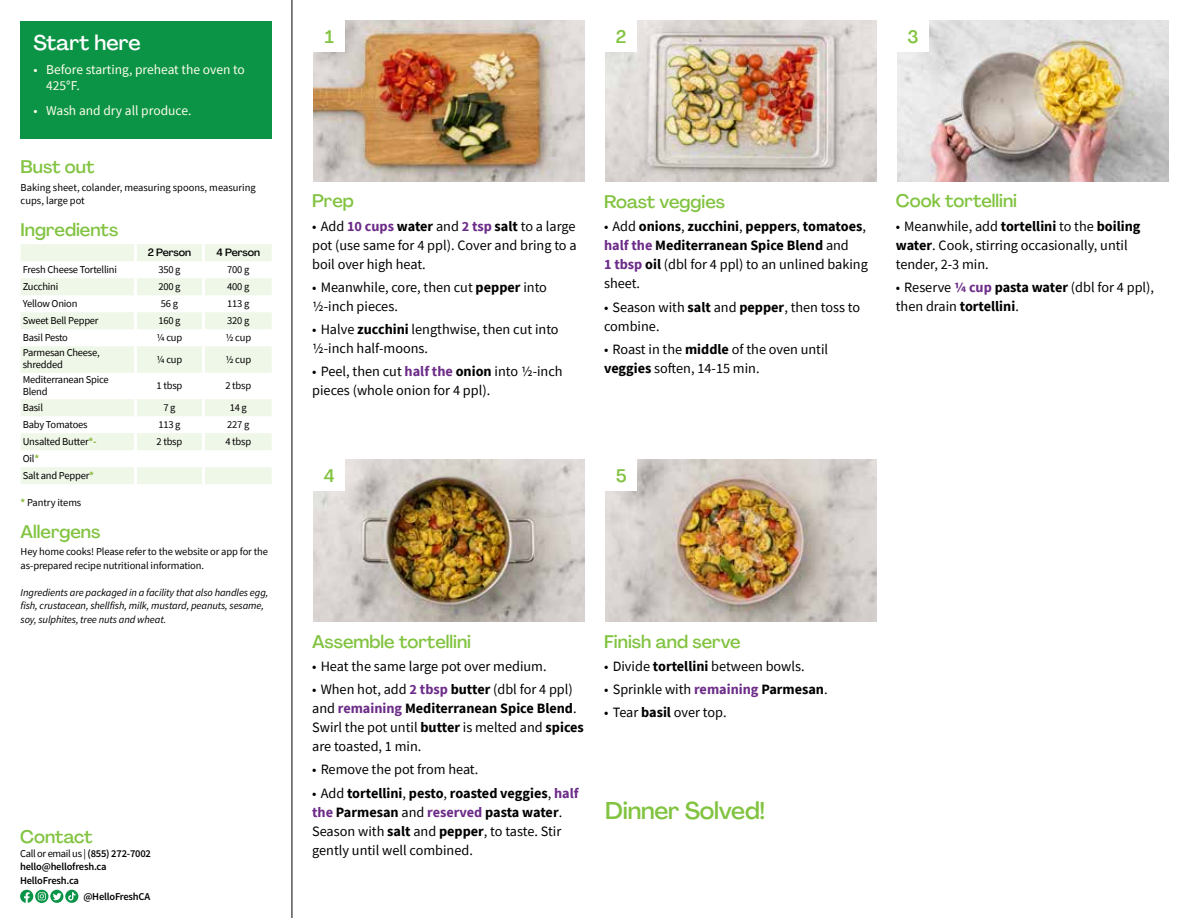
<style>
.page{position:relative;width:1188px;height:918px;background:#fff}
.page>*{position:absolute;margin:0;border:0;box-sizing:border-box;transform-origin:0 0}
.t1{font:500 24px "Agrandir";letter-spacing:-.01em;color:#82c341}
.t2{font:500 21px "Agrandir";color:#fff}
.t3{font:500 18px "Agrandir";color:#82c341}
.t4{font:14.25px/19px "Source Sans Pro";color:#000}
.t5{font:700 14.25px/19px "Source Sans Pro";color:#000}
.t6{font:13.5px/16.2px "Source Sans Pro";color:#fffdec}
.t7{font:10.5px/12px "Source Sans Pro";letter-spacing:-.02em;color:#000}
.t8{font:italic 10.5px/13.5px "Source Sans Pro";letter-spacing:-.01em;color:#000}
.t9{font:600 10.5px/13.5px "Source Sans Pro";letter-spacing:-.02em;color:#000}
.t10{font:10.5px/13.5px "Source Sans Pro";color:#000}
.t11{font:500 10.5px "Agrandir";letter-spacing:-.01em;color:#000}
.s1{font-weight:700;color:#8cba42}
.s2{font-weight:400}
.s3{font-weight:700;color:#6c2c88}
.s4{font-weight:700}
.s5{color:#6c2c88}
</style>
<div class="page">
<hr style="left:292px;top:0;width:1px;height:918px;background:#000">
<img style="left:313px;top:459px;width:272px;height:162px">
<img style="left:605px;top:459px;width:272px;height:162px">
<img style="left:313px;top:20px;width:272px;height:161px">
<img style="left:605px;top:20px;width:272px;height:161px">
<img style="left:897px;top:20px;width:272px;height:161px">
<div style="left:21px;top:21px;width:251px;height:117px;background:#0b9446"></div>
<svg style="left:20px;top:890px;width:42px;height:13px"></svg>
<svg style="left:65px;top:890px;width:13px;height:13px"></svg>
<svg style="left:68px;top:892px;width:8px;height:9px"></svg>
<div style="left:313px;top:459px;width:32px;height:32px;background:#fff"></div>
<div style="left:605px;top:459px;width:32px;height:32px;background:#fff"></div>
<div style="left:313px;top:20px;width:32px;height:32px;background:#fff"></div>
<div style="left:605px;top:20px;width:32px;height:32px;background:#fff"></div>
<div style="left:897px;top:20px;width:32px;height:32px;background:#fff"></div>
<svg style="left:21px;top:244px;width:251px;height:240px;fill:#f0f7e9"></svg>
<hr style="left:134px;top:244px;width:3px;height:17px;background:#fff">
<hr style="left:202px;top:244px;width:3px;height:17px;background:#fff">
<hr style="left:134px;top:261px;width:3px;height:17px;background:#fff">
<hr style="left:202px;top:261px;width:3px;height:17px;background:#fff">
<hr style="left:134px;top:278px;width:3px;height:17px;background:#fff">
<hr style="left:202px;top:278px;width:3px;height:17px;background:#fff">
<hr style="left:134px;top:295px;width:3px;height:17px;background:#fff">
<hr style="left:202px;top:295px;width:3px;height:17px;background:#fff">
<hr style="left:134px;top:312px;width:3px;height:17px;background:#fff">
<hr style="left:202px;top:312px;width:3px;height:17px;background:#fff">
<hr style="left:134px;top:329px;width:3px;height:17px;background:#fff">
<hr style="left:202px;top:329px;width:3px;height:17px;background:#fff">
<hr style="left:134px;top:346px;width:3px;height:27px;background:#fff">
<hr style="left:202px;top:346px;width:3px;height:27px;background:#fff">
<hr style="left:134px;top:373px;width:3px;height:26px;background:#fff">
<hr style="left:202px;top:373px;width:3px;height:26px;background:#fff">
<hr style="left:134px;top:399px;width:3px;height:17px;background:#fff">
<hr style="left:202px;top:399px;width:3px;height:17px;background:#fff">
<hr style="left:134px;top:416px;width:3px;height:17px;background:#fff">
<hr style="left:202px;top:416px;width:3px;height:17px;background:#fff">
<hr style="left:134px;top:433px;width:3px;height:17px;background:#fff">
<hr style="left:202px;top:433px;width:3px;height:17px;background:#fff">
<hr style="left:134px;top:450px;width:3px;height:17px;background:#fff">
<hr style="left:202px;top:450px;width:3px;height:17px;background:#fff">
<hr style="left:134px;top:467px;width:3px;height:17px;background:#fff">
<hr style="left:202px;top:467px;width:3px;height:17px;background:#fff">
<h2 class="t2" style="left:33px;top:29px;width:109px">Start here</h2>
<p class="t6" style="left:46px;top:62px;width:200px;text-indent:-13px">• Before starting, preheat the oven to<br>425°F.</p>
<p class="t6" style="left:33px;top:102px;width:160px">• Wash and dry all produce.</p>
<p class="t3" style="left:21px;top:156px;width:75px">Bust out</p>
<p class="t10" style="left:21px;top:180px;width:237px">Baking sheet, colander, measuring spoons, measuring cups, large pot</p>
<p class="t3" style="left:21px;top:218px;width:99px">Ingredients</p>
<p class="t11" style="left:148px;top:246px;width:45px">2 Person</p>
<p class="t11" style="left:217px;top:246px;width:45px">4 Person</p>
<p class="t7" style="left:23px;top:263px;width:96px">Fresh Cheese Tortellini</p>
<p class="t7" style="left:158px;top:263px;width:24px">350 g</p>
<p class="t7" style="left:227px;top:263px;width:24px">700 g</p>
<p class="t7" style="left:23px;top:280px;width:37px">Zucchini</p>
<p class="t7" style="left:158px;top:280px;width:24px">200 g</p>
<p class="t7" style="left:227px;top:280px;width:24px">400 g</p>
<p class="t7" style="left:23px;top:297px;width:56px">Yellow Onion</p>
<p class="t7" style="left:161px;top:297px;width:19px">56 g</p>
<p class="t7" style="left:227px;top:297px;width:24px">113 g</p>
<p class="t7" style="left:23px;top:314px;width:77px">Sweet Bell Pepper</p>
<p class="t7" style="left:158px;top:314px;width:24px">160 g</p>
<p class="t7" style="left:227px;top:314px;width:24px">320 g</p>
<p class="t7" style="left:23px;top:331px;width:47px">Basil Pesto</p>
<p class="t7" style="left:157px;top:331px;width:27px">1/4 cup</p>
<p class="t7" style="left:225px;top:331px;width:27px">1/2 cup</p>
<p class="t7" style="left:23px;top:347px;width:79px">Parmesan Cheese, shredded</p>
<p class="t7" style="left:157px;top:353px;width:27px">1/4 cup</p>
<p class="t7" style="left:225px;top:353px;width:27px">1/2 cup</p>
<p class="t7" style="left:23px;top:373px;width:88px">Mediterranean Spice<br>Blend</p>
<p class="t7" style="left:157px;top:379px;width:27px">1 tbsp</p>
<p class="t7" style="left:225px;top:379px;width:27px">2 tbsp</p>
<p class="t7" style="left:23px;top:401px;width:22px">Basil</p>
<p class="t7" style="left:163px;top:401px;width:14px">7 g</p>
<p class="t7" style="left:230px;top:401px;width:19px">14 g</p>
<p class="t7" style="left:23px;top:418px;width:66px">Baby Tomatoes</p>
<p class="t7" style="left:158px;top:418px;width:24px">113 g</p>
<p class="t7" style="left:227px;top:418px;width:24px">227 g</p>
<p class="t7" style="left:23px;top:435px;width:75px">Unsalted Butter<span class="s1">*-</span></p>
<p class="t7" style="left:157px;top:435px;width:27px">2 tbsp</p>
<p class="t7" style="left:225px;top:435px;width:27px">4 tbsp</p>
<p class="t7" style="left:23px;top:450px;width:73px;line-height:17px">Oil<span class="s1">*<br></span>Salt and Pepper<span class="s1">*</span></p>
<p class="t7" style="left:21px;top:497px;width:62px"><span class="s1">*</span> Pantry items</p>
<p class="t3" style="left:21px;top:520px;width:81px">Allergens</p>
<p class="t7" style="left:21px;top:545px;width:249px;line-height:13.5px">Hey home cooks! Please refer to the website or app for the as-prepared recipe nutritional information.</p>
<p class="t8" style="left:21px;top:586px;width:249px">Ingredients are packaged in a facility that also handles egg, fish, crustacean, shellfish, milk, mustard, peanuts, sesame, soy, sulphites, tree nuts and wheat.</p>
<p class="t3" style="left:20px;top:826px;width:74px">Contact</p>
<p class="t9" style="left:20px;top:847px;width:132px"><span class="s2">Call or email us |</span> (855) 272-7002 hello@hellofresh.ca<br>HelloFresh.ca</p>
<p class="t9" style="left:83px;top:890px;width:68px">@HelloFreshCA</p>
<p class="t3" style="left:325px;top:26px;width:11px">1</p>
<p class="t3" style="left:616px;top:25px;width:12px">2</p>
<p class="t3" style="left:908px;top:25px;width:13px">3</p>
<p class="t3" style="left:312px;top:190px;width:43px">Prep</p>
<p class="t4" style="left:312px;top:216px;width:266px;text-align:justify">• Add <span class="s3">10 cups</span> <span class="s4">water</span> and <span class="s3">2 tsp</span> <span class="s4">salt</span> to a large pot (use same for 4 ppl). Cover and bring to a boil over high heat.</p>
<p class="t4" style="left:312px;top:278px;width:236px">• Meanwhile, core, then cut <span class="s4">pepper</span> into<br>1/2-inch pieces.</p>
<p class="t4" style="left:312px;top:320px;width:248px">• Halve <span class="s4">zucchini</span> lengthwise, then cut into<br>1/2-inch half-moons.</p>
<p class="t4" style="left:312px;top:362px;width:252px">• Peel, then cut <span class="s3">half the</span> <span class="s4">onion</span> into 1/2-inch pieces (whole onion for 4 ppl).</p>
<p class="t3" style="left:604px;top:191px;width:123px">Roast veggies</p>
<p class="t5" style="left:604px;top:217px;width:265px"><span class="s2">• Add</span> onions<span class="s2">,</span> zucchini<span class="s2">,</span> peppers<span class="s2">,</span> tomatoes<span class="s2">, </span><span class="s5">half the</span> Mediterranean Spice Blend <span class="s2">and<br></span><span class="s5">1 tbsp</span> oil <span class="s2">(dbl for 4 ppl) to an unlined baking sheet.</span></p>
<p class="t4" style="left:604px;top:297px;width:258px">• Season with <span class="s4">salt</span> and <span class="s4">pepper</span>, then toss to combine.</p>
<p class="t4" style="left:604px;top:339px;width:226px">• Roast in the <span class="s4">middle</span> of the oven until <span class="s4">veggies</span> soften, 14-15 min.</p>
<p class="t3" style="left:896px;top:190px;width:123px">Cook tortellini</p>
<p class="t4" style="left:896px;top:216px;width:246px">• Meanwhile, add <span class="s4">tortellini</span> to the <span class="s4">boiling water</span>. Cook, stirring occasionally, until tender, 2-3 min.</p>
<p class="t4" style="left:896px;top:278px;width:260px">• Reserve <span class="s3">1/4 cup</span> <span class="s4">pasta water</span> (dbl for 4 ppl), then drain <span class="s4">tortellini</span>.</p>
<p class="t3" style="left:324px;top:465px;width:12px">4</p>
<p class="t3" style="left:616px;top:465px;width:12px">5</p>
<p class="t3" style="left:312px;top:630px;width:160px">Assemble tortellini</p>
<p class="t4" style="left:312px;top:657px;width:236px">• Heat the same large pot over medium.</p>
<p class="t4" style="left:312px;top:680px;width:273px">• When hot, add <span class="s3">2 tbsp</span> <span class="s4">butter</span> (dbl for 4 ppl) and <span class="s3">remaining</span> <span class="s4">Mediterranean Spice Blend</span>.<br>Swirl the pot until <span class="s4">butter</span> is melted and <span class="s4">spices </span>are toasted, 1 min.</p>
<p class="t4" style="left:312px;top:760px;width:168px">• Remove the pot from heat.</p>
<p class="t4" style="left:312px;top:783px;width:268px">• Add <span class="s4">tortellini</span>, <span class="s4">pesto</span>, <span class="s4">roasted veggies</span>, <span class="s3">half the</span> <span class="s4">Parmesan</span> and <span class="s3">reserved</span> <span class="s4">pasta water</span>.<br>Season with <span class="s4">salt</span> and <span class="s4">pepper</span>, to taste. Stir gently until well combined.</p>
<p class="t3" style="left:604px;top:630px;width:138px">Finish and serve</p>
<p class="t4" style="left:604px;top:657px;width:202px">• Divide <span class="s4">tortellini</span> between bowls.</p>
<p class="t4" style="left:604px;top:680px;width:225px">• Sprinkle with <span class="s3">remaining</span> <span class="s4">Parmesan</span>.</p>
<p class="t4" style="left:604px;top:703px;width:124px">• Tear <span class="s4">basil</span> over top.</p>
<h1 class="t1" style="left:605px;top:795px;width:162px">Dinner Solved!</h1>
</div>
